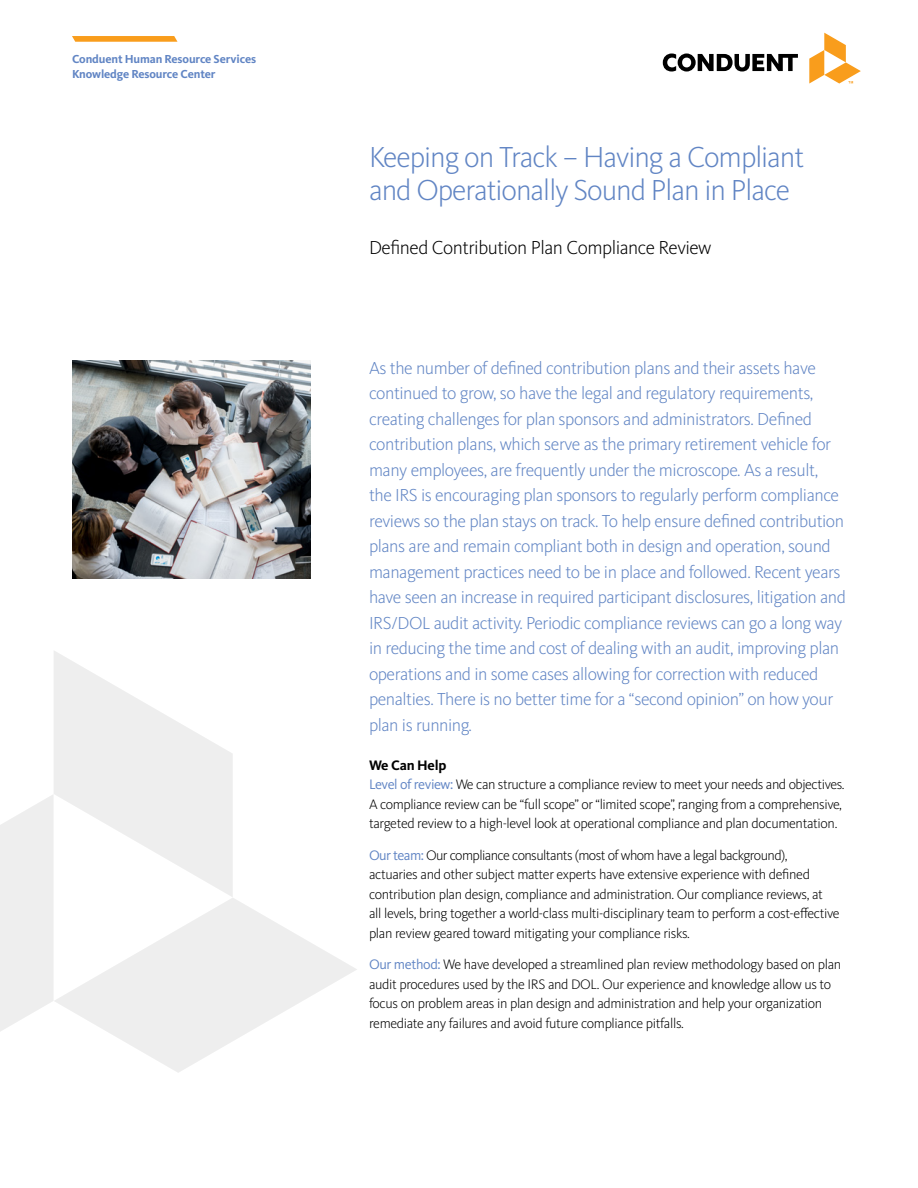
<style>
.page{position:relative;width:918px;height:1188px;background:#fff}
.page>*{position:absolute;margin:0;border:0;box-sizing:border-box;transform-origin:0 0}
.t1{font:300 30px/33px "Kievit Pro";letter-spacing:-.035em;color:#6185c4}
.t2{font:300 19.5px "Kievit Pro";letter-spacing:-.025em;color:#000}
.t3{font:300 18px/25.5px "Kievit Pro";letter-spacing:-.025em;color:#6185c4}
.t4{font:300 14.25px/19.5px "Kievit Pro";letter-spacing:-.025em;color:#000}
.t5{font:700 12px/15px "Kievit Pro";letter-spacing:-.01em;color:#6185c4}
.s1{font-weight:700}
.s2{font-weight:400;color:#6185c4}
</style>
<div class="page">
<svg style="left:0;top:795px;width:53px;height:236px"></svg>
<svg style="left:55px;top:898px;width:302px;height:175px"></svg>
<svg style="left:54px;top:651px;width:179px;height:246px;fill:#eee"></svg>
<svg style="left:663px;top:53px;width:135px;height:19px"></svg>
<svg style="left:809px;top:33px;width:52px;height:51px"></svg>
<svg style="left:72px;top:36px;width:105px;height:6px"></svg>
<img style="left:72px;top:360px;width:238px;height:218px">
<p class="t5" style="left:72px;top:52px;width:186px">Conduent Human Resource Services<br>Knowledge Resource Center</p>
<h1 class="t1" style="left:369px;top:140px;width:437px">Keeping on Track – Having a Compliant and Operationally Sound Plan in Place</h1>
<h2 class="t2" style="left:369px;top:236px;width:344px">Defined Contribution Plan Compliance Review</h2>
<p class="t3" style="left:369px;top:355px;width:479px">As the number of defined contribution plans and their assets have continued to grow, so have the legal and regulatory requirements, creating challenges for plan sponsors and administrators. Defined contribution plans, which serve as the primary retirement vehicle for many employees, are frequently under the microscope. As a result,<br>the IRS is encouraging plan sponsors to regularly perform compliance reviews so the plan stays on track. To help ensure defined contribution plans are and remain compliant both in design and operation, sound management practices need to be in place and followed. Recent years have seen an increase in required participant disclosures, litigation and IRS/DOL audit activity. Periodic compliance reviews can go a long way in reducing the time and cost of dealing with an audit, improving plan operations and in some cases allowing for correction with reduced penalties. There is no better time for a “second opinion” on how your plan is running.</p>
<p class="t4" style="left:369px;top:755px;width:477px"><span class="s1">We Can Help<br></span><span class="s2">Level of review:</span> We can structure a compliance review to meet your needs and objectives.<br>A compliance review can be “full scope” or “limited scope”, ranging from a comprehensive, targeted review to a high-level look at operational compliance and plan documentation.</p>
<p class="t4" style="left:369px;top:845px;width:472px"><span class="s2">Our team:</span> Our compliance consultants (most of whom have a legal background), actuaries and other subject matter experts have extensive experience with defined contribution plan design, compliance and administration. Our compliance reviews, at<br>all levels, bring together a world-class multi-disciplinary team to perform a cost-effective plan review geared toward mitigating your compliance risks.</p>
<p class="t4" style="left:369px;top:955px;width:474px"><span class="s2">Our method:</span> We have developed a streamlined plan review methodology based on plan audit procedures used by the IRS and DOL. Our experience and knowledge allow us to focus on problem areas in plan design and administration and help your organization remediate any failures and avoid future compliance pitfalls.</p>
</div>
